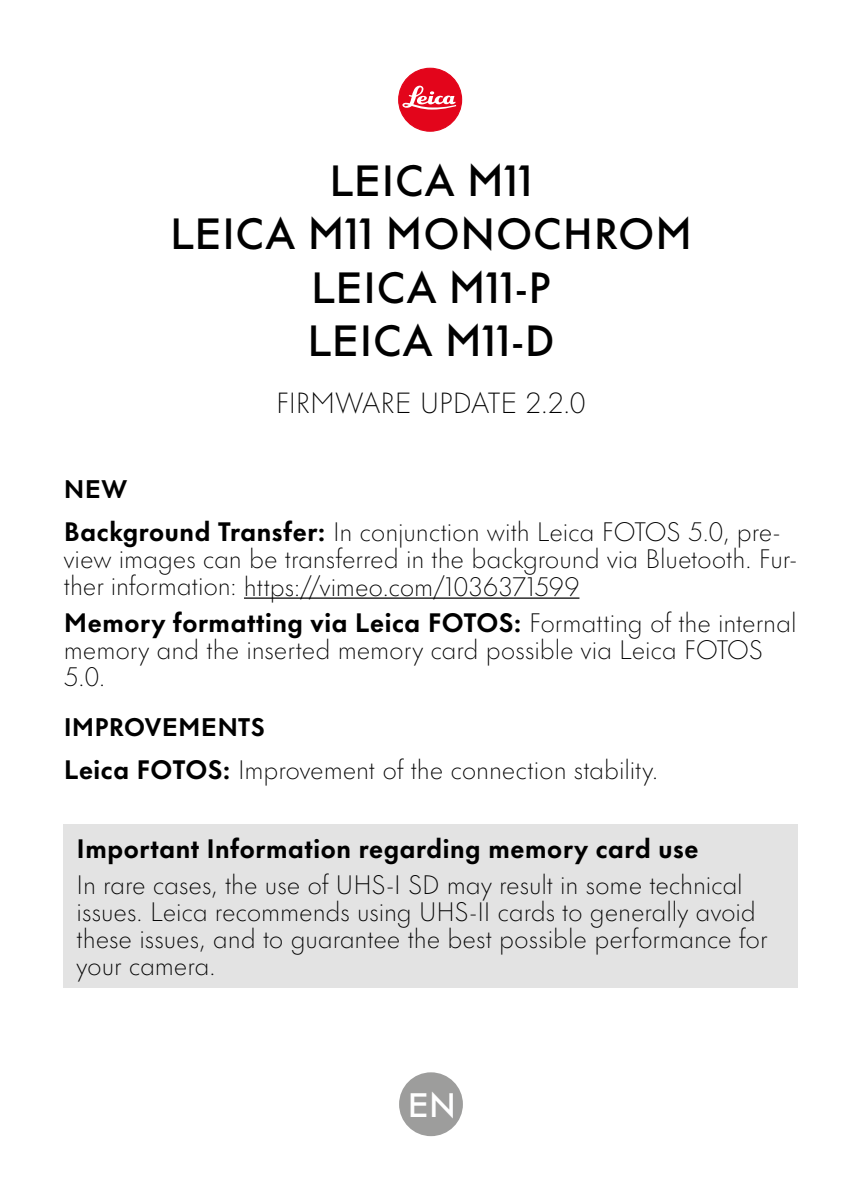
<style>
.page{position:relative;width:862px;height:1200px;background:#fff}
.page>*{position:absolute;margin:0;border:0;box-sizing:border-box;transform-origin:0 0}
.Text____Body_Text{font:500 40.5px "Futura Nowfor Leica Text";letter-spacing:.005em;color:#000}
.Heading____Chapter{font:500 31.5px "Futura Nowfor Leica Text";color:#fff}
.Text____Body_Text-2{font:300 27px "Futura Nowfor Leica Text";color:#000}
.Listing__Feature_RNs{font:300 24.75px/27px "Futura Nowfor Leica Text";letter-spacing:-.005em;color:#000}
.Listing__Feature_RNs-2{font:700 24.75px "Futura Nowfor Leica Text";color:#000}
.Heading____Heading_01{font:700 23.62px "Futura Nowfor Leica Text";letter-spacing:.005em;color:#000}
.s1{font-weight:700}
</style>
<div class="page">
<div style="left:398px;top:68px;width:63px;height:63px;background:#e3051b;border-radius:50%"></div>
<div style="left:398px;top:68px;width:64px;height:64px;border:1px solid #e3051b;border-radius:50%"></div>
<svg style="left:402px;top:85px;width:54px;height:25px"></svg>
<hr style="left:244px;top:597px;width:335px;height:1px;background:#000">
<div style="left:64px;top:824px;width:733px;height:163px;background:#e3e3e3"></div>
<div style="left:399px;top:1071px;width:63px;height:64px;background:#9d9d9c;border-radius:50%"></div>
<p class="Text____Body_Text" style="left:329px;top:147px;width:205px">LEICA M11</p>
<p class="Text____Body_Text" style="left:169px;top:200px;width:524px">LEICA M11 MONOCHROM</p>
<p class="Text____Body_Text" style="left:310px;top:254px;width:242px">LEICA M11-P</p>
<p class="Text____Body_Text" style="left:307px;top:307px;width:249px">LEICA M11-D</p>
<p class="Text____Body_Text-2" style="left:276px;top:382px;width:311px">FIRMWARE UPDATE 2.2.0</p>
<p class="Heading____Heading_01" style="left:64px;top:469px;width:65px">NEW</p>
<p class="Listing__Feature_RNs" style="left:64px;top:517px;width:733px"><span class="s1">Background Transfer:</span> In conjunction with Leica FOTOS 5.0, pre&shy;view images can be transferred in the background via Bluetooth. Fur&shy;ther information: https://vimeo.com/1036371599</p>
<p class="Listing__Feature_RNs" style="left:64px;top:607px;width:733px"><span class="s1">Memory formatting via Leica FOTOS:</span> Formatting of the internal memory and the inserted memory card possible via Leica FOTOS<br>5.0.</p>
<p class="Heading____Heading_01" style="left:64px;top:707px;width:203px">IMPROVEMENTS</p>
<p class="Listing__Feature_RNs" style="left:64px;top:755px;width:596px"><span class="s1">Leica FOTOS:</span> Improvement of the connection stability.</p>
<p class="Listing__Feature_RNs-2" style="left:77px;top:827px;width:623px">Important Information regarding memory card use</p>
<p class="Listing__Feature_RNs" style="left:77px;top:870px;width:692px">In rare cases, the use of UHS-I SD may result in some technical issues. Leica recommends using UHS-II cards to generally avoid these issues, and to guarantee the best possible performance for your camera.</p>
<p class="Heading____Chapter" style="left:407px;top:1078px;width:50px">EN</p>
</div>
